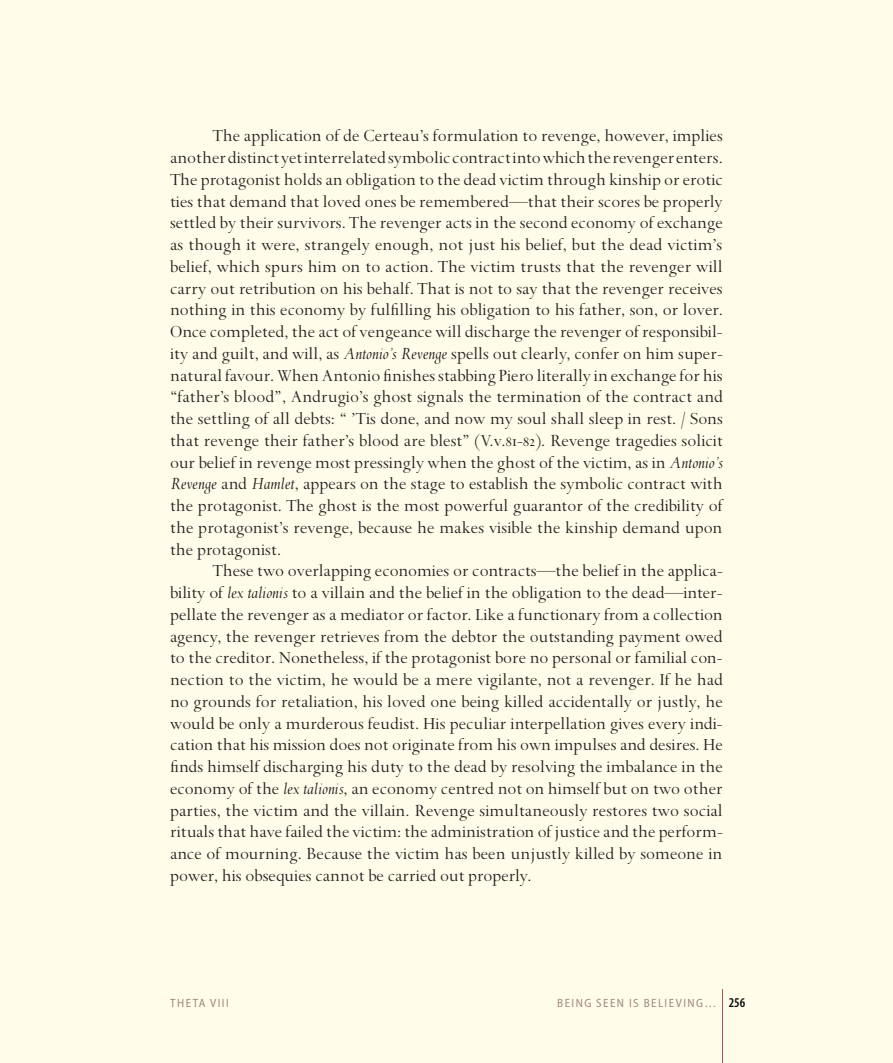
<style>
.page{position:relative;width:893px;height:1063px;background:#fffde9}
.page>*{position:absolute;margin:0;border:0;box-sizing:border-box;transform-origin:0 0}
.t1{font:18.75px/21.8px "Spectrum";color:#231f20;text-align:justify}
.t2{font:semi-condensed 12px "Myriad Pro";letter-spacing:.12em;color:#a18784}
.t3{font:semi-condensed 12px "Myriad Pro";letter-spacing:.12em;color:#a2867b}
.s1{font-style:italic}
.s2{font-family:"Spectrum MT SC"}
.s3{font-weight:600;font-stretch:condensed;font-size:13.5px;color:#030505}
</style>
<div class="page">
<hr style="left:723px;top:990px;width:1px;height:73px;background:#c2505c">
<p class="t1" style="left:170px;top:125px;width:554px;text-indent:43px">The application of de Certeau’s formulation to revenge, however, implies another distinct yet interrelated symbolic contract into which the revenger enters.<br>The protagonist holds an obligation to the dead victim through kinship or erotic ties that demand that loved ones be remembered—that their scores be properly settled by their survivors. The revenger acts in the second economy of exchange as though it were, strangely enough, not just his belief, but the dead victim’s belief, which spurs him on to action. The victim trusts that the revenger will carry out retribution on his behalf. That is not to say that the revenger receives nothing in this economy by fulfilling his obligation to his father, son, or lover.<br>Once completed, the act of vengeance will discharge the revenger of responsibil&shy;ity and guilt, and will, as <span class="s1">Antonio’s Revenge</span> spells out clearly, confer on him super&shy;natural favour. When Antonio finishes stabbing Piero literally in exchange for his “father’s blood”, Andrugio’s ghost signals the termination of the contract and the settling of all debts: “ ’Tis done, and now my soul shall sleep in rest. / Sons that revenge their father’s blood are blest” (V.v.<span class="s2">81</span>-<span class="s2">82</span>). Revenge tragedies solicit our belief in revenge most pressingly when the ghost of the victim, as in <span class="s1">Antonio’s Revenge</span> and <span class="s1">Hamlet</span>, appears on the stage to establish the symbolic contract with the protagonist. The ghost is the most powerful guarantor of the credibility of the protagonist’s revenge, because he makes visible the kinship demand upon the protagonist.</p>
<p class="t1" style="left:170px;top:560px;width:555px;text-indent:43px">These two overlapping economies or contracts—the belief in the applica&shy;bility of <span class="s1">lex talionis</span> to a villain and the belief in the obligation to the dead—inter&shy;pellate the revenger as a mediator or factor. Like a functionary from a collection agency, the revenger retrieves from the debtor the outstanding payment owed to the creditor. Nonetheless, if the protagonist bore no personal or familial con&shy;nection to the victim, he would be a mere vigilante, not a revenger. If he had no grounds for retaliation, his loved one being killed accidentally or justly, he would be only a murderous feudist. His peculiar interpellation gives every indi&shy;cation that his mission does not originate from his own impulses and desires. He finds himself discharging his duty to the dead by resolving the imbalance in the economy of the <span class="s1">lex talionis</span>, an economy centred not on himself but on two other parties, the victim and the villain. Revenge simultaneously restores two social rituals that have failed the victim: the administration of justice and the perform&shy;ance of mourning. Because the victim has been unjustly killed by someone in power, his obsequies cannot be carried out properly.</p>
<p class="t3" style="left:170px;top:996px;width:60px">THETA VIII</p>
<p class="t2" style="left:557px;top:996px;width:190px">BEING SEEN IS BELIEVING… <span class="s3">256</span></p>
</div>
